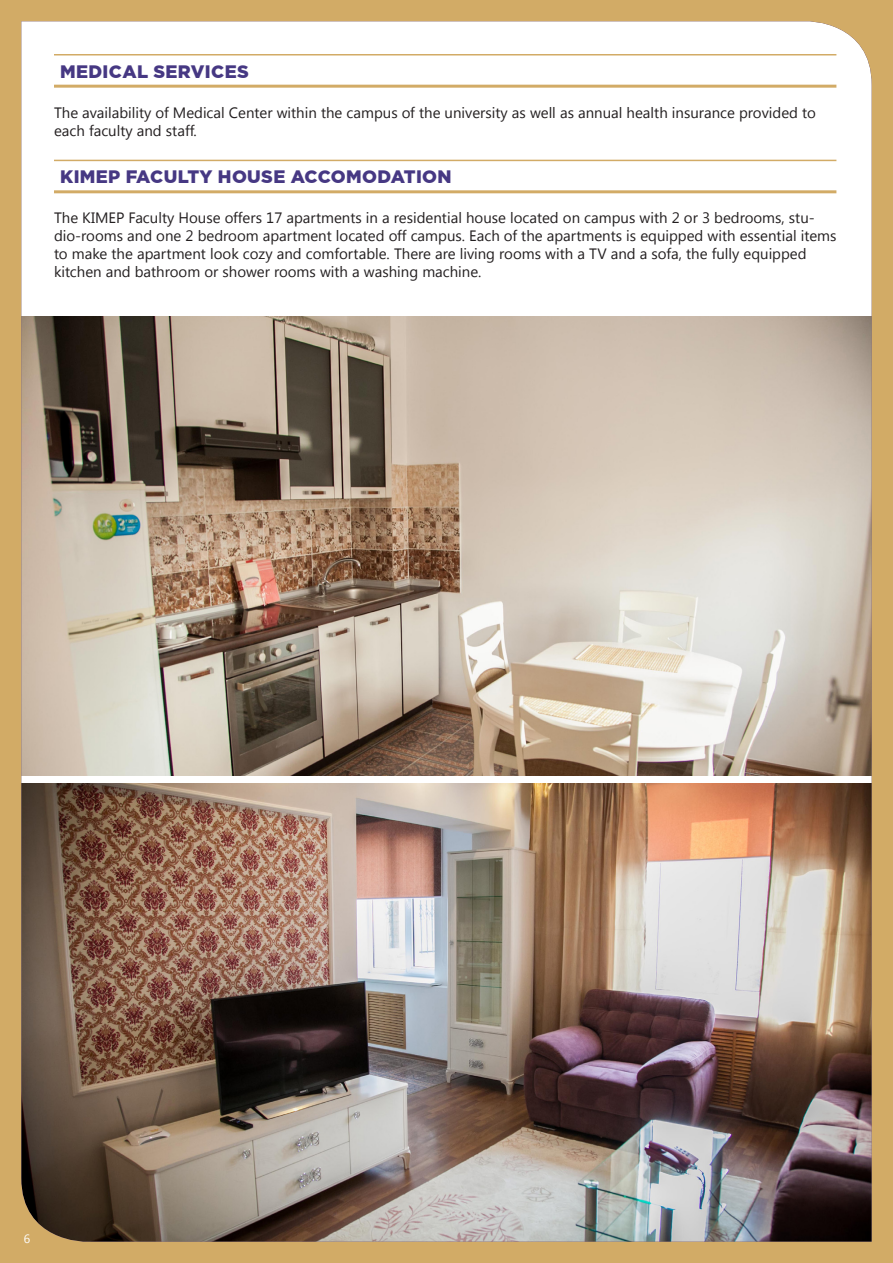
<style>
.page{position:relative;width:893px;height:1263px;background:#fff}
.page>*{position:absolute;margin:0;border:0;box-sizing:border-box;transform-origin:0 0}
.zogo_black{font:900 18px "Gotham Pro";letter-spacing:.02em;color:#463883}
.osn{font:15px/18px "Segoe UI";color:#231f20}
.t1{font:12px "Segoe UI";color:#fff}
</style>
<div class="page">
<img style="left:0;top:0;width:893px;height:1263px">
<p class="zogo_black" style="left:60px;top:61px;width:190px">MEDICAL SERVICES</p>
<p class="osn" style="left:54px;top:103px;width:763px">The availability of Medical Center within the campus of the university as well as annual health insurance provided to each faculty and staff.</p>
<p class="zogo_black" style="left:60px;top:167px;width:393px">KIMEP FACULTY HOUSE ACCOMODATION</p>
<p class="osn" style="left:54px;top:208px;width:784px">The KIMEP Faculty House offers 17 apartments in a residential house located on campus with 2 or 3 bedrooms, stu&shy;dio-rooms and one 2 bedroom apartment located off campus. Each of the apartments is equipped with essential items to make the apartment look cozy and comfortable. There are living rooms with a TV and a sofa, the fully equipped kitchen and bathroom or shower rooms with a washing machine.</p>
<p class="t1" style="left:24px;top:1230px;width:8px">6</p>
</div>
